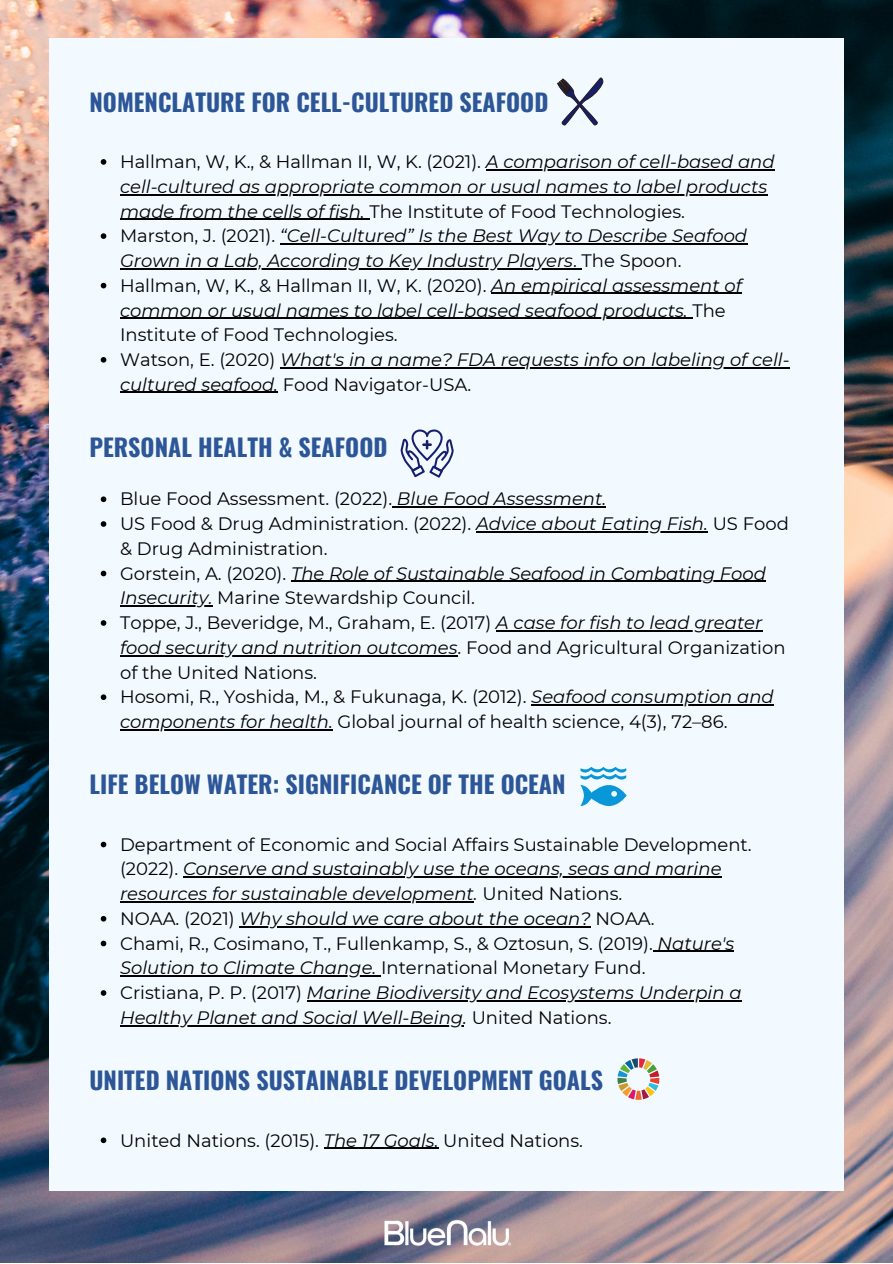
<style>
.page{position:relative;width:893px;height:1264px;background:#fff}
.page>*{position:absolute;margin:0;border:0;box-sizing:border-box;transform-origin:0 0}
.t1{font:700 24px "Oswald";color:#2c5697}
.t2{font:italic 18px/24.8px "Montserrat";color:#000}
.t3{font:18px/24.8px "Montserrat";color:#000}
.s1{font-style:normal}
.s2{font-style:italic}
</style>
<div class="page">
<img style="left:0;top:0;width:892px;height:1262px">
<div style="left:49px;top:38px;width:794px;height:1153px;background:#f3faff"></div>
<svg style="left:101px;top:159px;width:5px;height:6px"></svg>
<hr style="left:486px;top:169px;width:288px;height:1px;background:#000">
<hr style="left:120px;top:194px;width:647px;height:1px;background:#000">
<hr style="left:120px;top:219px;width:249px;height:1px;background:#000">
<svg style="left:101px;top:233px;width:5px;height:6px"></svg>
<hr style="left:280px;top:243px;width:467px;height:1px;background:#000">
<hr style="left:120px;top:268px;width:453px;height:1px;background:#000">
<svg style="left:101px;top:283px;width:5px;height:5px"></svg>
<hr style="left:491px;top:293px;width:250px;height:1px;background:#000">
<hr style="left:120px;top:318px;width:564px;height:1px;background:#000">
<svg style="left:101px;top:357px;width:5px;height:5px"></svg>
<hr style="left:280px;top:367px;width:509px;height:1px;background:#000">
<hr style="left:120px;top:392px;width:154px;height:1px;background:#000">
<svg style="left:101px;top:496px;width:5px;height:6px"></svg>
<hr style="left:392px;top:506px;width:214px;height:1px;background:#000">
<svg style="left:101px;top:521px;width:5px;height:6px"></svg>
<hr style="left:476px;top:531px;width:232px;height:1px;background:#000">
<svg style="left:101px;top:570px;width:5px;height:6px"></svg>
<hr style="left:291px;top:581px;width:475px;height:1px;background:#000">
<hr style="left:120px;top:605px;width:89px;height:1px;background:#000">
<svg style="left:101px;top:620px;width:5px;height:5px"></svg>
<hr style="left:496px;top:630px;width:266px;height:1px;background:#000">
<hr style="left:120px;top:655px;width:337px;height:1px;background:#000">
<svg style="left:101px;top:694px;width:5px;height:6px"></svg>
<hr style="left:531px;top:704px;width:242px;height:1px;background:#000">
<hr style="left:120px;top:729px;width:213px;height:1px;background:#000">
<svg style="left:101px;top:841px;width:5px;height:6px"></svg>
<hr style="left:183px;top:876px;width:538px;height:1px;background:#000">
<hr style="left:120px;top:901px;width:354px;height:1px;background:#000">
<svg style="left:101px;top:916px;width:5px;height:5px"></svg>
<hr style="left:239px;top:926px;width:351px;height:1px;background:#000">
<svg style="left:101px;top:940px;width:5px;height:6px"></svg>
<hr style="left:657px;top:950px;width:77px;height:1px;background:#000">
<hr style="left:120px;top:975px;width:261px;height:1px;background:#000">
<svg style="left:101px;top:990px;width:5px;height:5px"></svg>
<hr style="left:306px;top:1000px;width:435px;height:1px;background:#000">
<hr style="left:120px;top:1025px;width:343px;height:1px;background:#000">
<svg style="left:101px;top:1137px;width:5px;height:6px"></svg>
<hr style="left:324px;top:1147px;width:110px;height:1px;background:#000">
<svg style="left:580px;top:767px;width:46px;height:39px"></svg>
<svg style="left:617px;top:1058px;width:42px;height:41px"></svg>
<svg style="left:557px;top:78px;width:46px;height:47px"></svg>
<img style="left:382px;top:1207px;width:128px;height:47px">
<svg style="left:400px;top:429px;width:54px;height:48px"></svg>
<h1 class="t1" style="left:89px;top:83px;width:460px">NOMENCLATURE FOR CELL-CULTURED SEAFOOD</h1>
<p class="t2" style="left:120px;top:149px;width:671px"><span class="s1">Hallman, W, K., &amp; Hallman II, W, K. (2021).</span> A comparison of cell-based and cell-cultured as appropriate common or usual names to label products made from the cells of fish. <span class="s1">The Institute of Food Technologies.<br>Marston, J. (2021).</span> “Cell-Cultured” Is the Best Way to Describe Seafood Grown in a Lab, According to Key Industry Players<span class="s1">. The Spoon.<br>Hallman, W, K., &amp; Hallman II, W, K. (2020).</span> An empirical assessment of common or usual names to label cell-based seafood products. <span class="s1">The Institute of Food Technologies.<br>Watson, E. (2020)</span> What's in a name? FDA requests info on labeling of cell&shy;cultured seafood. <span class="s1">Food Navigator-USA.</span></p>
<h1 class="t1" style="left:89px;top:428px;width:299px">PERSONAL HEALTH &amp; SEAFOOD</h1>
<p class="t3" style="left:120px;top:486px;width:670px">Blue Food Assessment. (2022). <span class="s2">Blue Food Assessment.<br></span>US Food &amp; Drug Administration. (2022). <span class="s2">Advice about Eating Fish.</span> US Food &amp; Drug Administration.<br>Gorstein, A. (2020). <span class="s2">The Role of Sustainable Seafood in Combating Food Insecurity.</span> Marine Stewardship Council.<br>Toppe, J., Beveridge, M., Graham, E. (2017) <span class="s2">A case for fish to lead greater food security and nutrition outcomes</span>. Food and Agricultural Organization of the United Nations.<br>Hosomi, R., Yoshida, M., &amp; Fukunaga, K. (2012). <span class="s2">Seafood consumption and components for health.</span> Global journal of health science, 4(3), 72–86.</p>
<h1 class="t1" style="left:89px;top:765px;width:477px">LIFE BELOW WATER: SIGNIFICANCE OF THE OCEAN</h1>
<p class="t2" style="left:120px;top:831px;width:633px"><span class="s1">Department of Economic and Social Affairs Sustainable Development. (2022).</span> Conserve and sustainably use the oceans, seas and marine resources for sustainable development. <span class="s1">United Nations.<br>NOAA. (2021)</span> Why should we care about the ocean? <span class="s1">NOAA.<br>Chami, R., Cosimano, T., Fullenkamp, S., &amp; Oztosun, S. (2019).</span> Nature's Solution to Climate Change. <span class="s1">International Monetary Fund.<br>Cristiana, P. P. (2017)</span> Marine Biodiversity and Ecosystems Underpin a Healthy Planet and Social Well-Being. <span class="s1">United Nations.</span></p>
<h1 class="t1" style="left:89px;top:1061px;width:515px">UNITED NATIONS SUSTAINABLE DEVELOPMENT GOALS</h1>
<p class="t3" style="left:120px;top:1127px;width:464px">United Nations. (2015). <span class="s2">The 17 Goals.</span> United Nations.</p>
</div>
